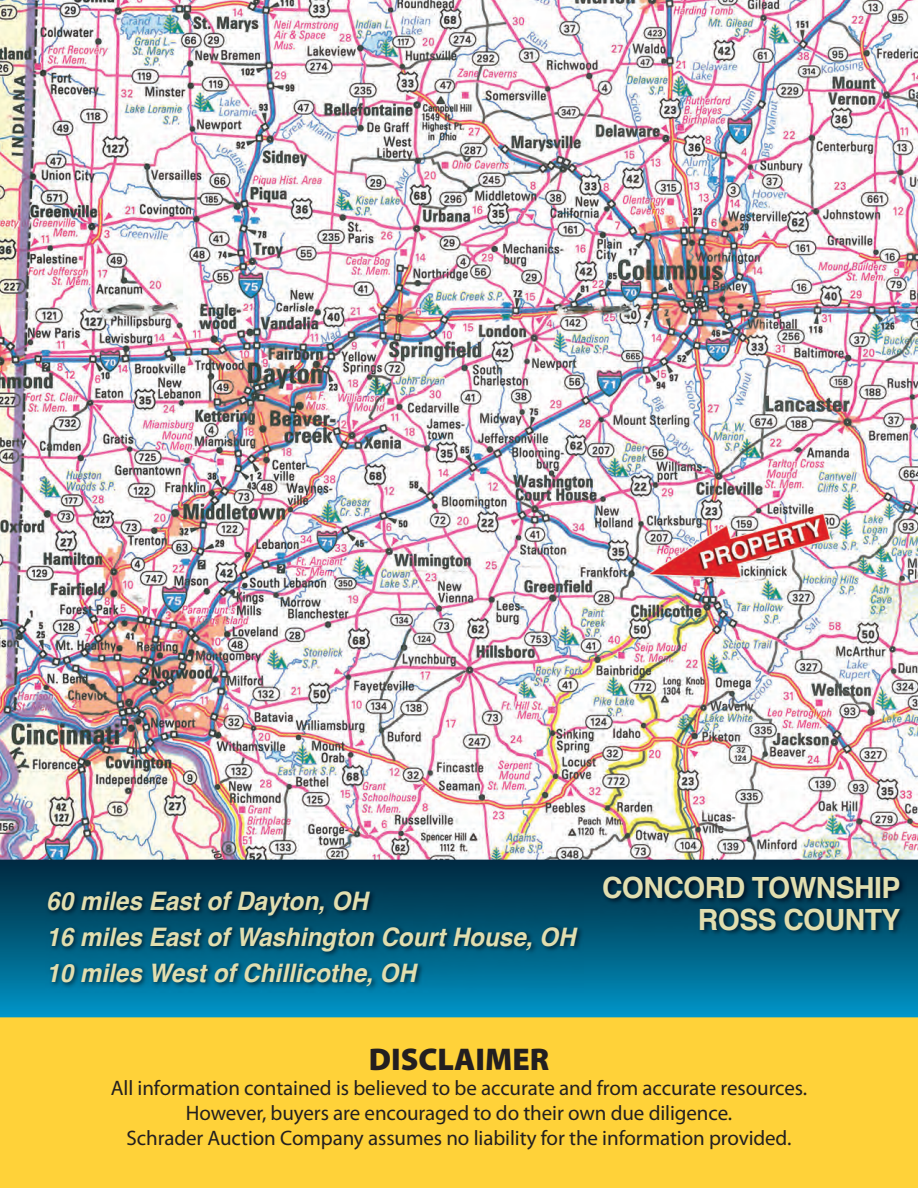
<style>
.page{position:relative;width:918px;height:1188px;background:#fff}
.page>*{position:absolute;margin:0;border:0;box-sizing:border-box;transform-origin:0 0}
.t1{font:900 31.5px "Myriad Pro";color:#231f20}
.t2{font:700 29.25px/31.3px "Helvetica";letter-spacing:-.02em;color:#e1deaf;text-align:right}
.t3{font:italic 700 25.5px/36px "Helvetica";color:#e1deaf;scale:.95 1}
.t4{font:21px/25.2px "Myriad Pro";letter-spacing:-.005em;color:#231f20;text-align:center}
</style>
<div class="page">
<img style="left:0;top:0;width:918px;height:860px">
<div style="left:0;top:1010px;width:918px;height:178px;background:#ffd239"></div>
<svg style="left:0;top:860px;width:918px;height:157px;background:#006287"></svg>
<img style="left:45px;top:888px;width:539px;height:104px">
<img style="left:601px;top:874px;width:306px;height:62px">
<p class="t3" style="left:46px;top:883px;width:559px">60 miles East of Dayton, OH<br>16 miles East of Washington Court House, OH<br>10 miles West of Chillicothe, OH</p>
<h2 class="t2" style="left:602px;top:873px;width:300px">CONCORD TOWNSHIP<br>ROSS COUNTY</h2>
<h1 class="t1" style="left:369px;top:1038px;width:182px">DISCLAIMER</h1>
<p class="t4" style="left:111px;top:1075px;width:698px">All information contained is believed to be accurate and from accurate resources.<br>However, buyers are encouraged to do their own due diligence.<br>Schrader Auction Company assumes no liability for the information provided.</p>
</div>
